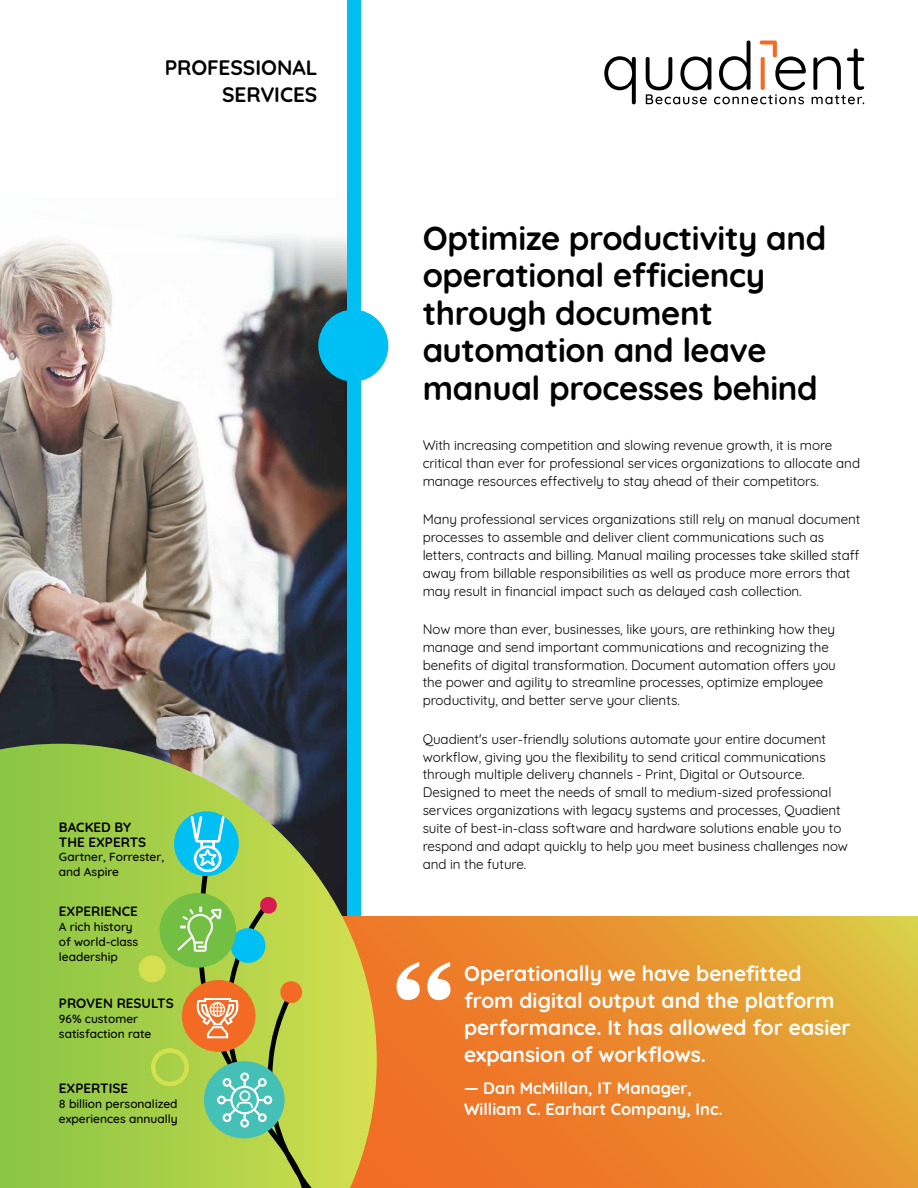
<style>
.page{position:relative;width:918px;height:1188px;background:#fff}
.page>*{position:absolute;margin:0;border:0;box-sizing:border-box;transform-origin:0 0}
.t1{font:700 33px/37.5px "Quicksand";letter-spacing:-.01em;color:#000}
.t2{font:700 21px/27px "Quicksand";letter-spacing:-.005em;color:#fff}
.t3{font:700 20.85px/26.8px "Quicksand";letter-spacing:-.005em;color:#000;text-align:right}
.t4{font:700 16.5px/21px "Quicksand";color:#fff}
.t5{font:13.5px/18px "Quicksand";letter-spacing:-.005em;color:#000}
.t6{font:700 13.5px/15px "Quicksand";color:#000}
.t7{font:500 12px/15px "Quicksand";color:#000}
</style>
<div class="page">
<img style="left:0;top:236px;width:347px;height:508px">
<div style="left:347px;top:0;width:13px;height:1188px;background:#00c0f3"></div>
<svg style="left:451px;top:917px;width:467px;height:271px;background:#e8912f"></svg>
<svg style="left:604px;top:56px;width:32px;height:48px"></svg>
<svg style="left:646px;top:41px;width:160px;height:63px"></svg>
<svg style="left:812px;top:49px;width:52px;height:55px"></svg>
<svg style="left:0;top:744px;width:361px;height:444px;background:#90bd4d"></svg>
<div style="left:318px;top:310px;width:70px;height:72px;background:#00c0f3;border-radius:50%"></div>
<svg style="left:174px;top:811px;width:65px;height:65px"></svg>
<svg style="left:137px;top:816px;width:314px;height:372px;background:#b7b95e"></svg>
<h3 class="t3" style="left:165px;top:52px;width:154px">PROFESSIONAL<br>SERVICES</h3>
<p class="t6" style="left:59px;top:818px;width:89px">BACKED BY<br>THE EXPERTS</p>
<p class="t7" style="left:59px;top:849px;width:107px">Gartner, Forrester, and Aspire</p>
<p class="t6" style="left:59px;top:903px;width:80px">EXPERIENCE</p>
<p class="t7" style="left:59px;top:918px;width:81px">A rich history of world-class leadership</p>
<p class="t6" style="left:59px;top:995px;width:116px">PROVEN RESULTS</p>
<p class="t7" style="left:59px;top:1010px;width:94px">96% customer satisfaction rate</p>
<p class="t6" style="left:59px;top:1079px;width:71px">EXPERTISE</p>
<p class="t7" style="left:59px;top:1095px;width:120px">8 billion personalized experiences annually</p>
<h1 class="t1" style="left:423px;top:217px;width:405px">Optimize productivity and operational efficiency through document automation and leave manual processes behind</h1>
<p class="t5" style="left:423px;top:435px;width:439px">With increasing competition and slowing revenue growth, it is more critical than ever for professional services organizations to allocate and manage resources effectively to stay ahead of their competitors.</p>
<p class="t5" style="left:423px;top:509px;width:439px">Many professional services organizations still rely on manual document processes to assemble and deliver client communications such as letters, contracts and billing. Manual mailing processes take skilled staff away from billable responsibilities as well as produce more errors that may result in financial impact such as delayed cash collection.</p>
<p class="t5" style="left:423px;top:619px;width:415px">Now more than ever, businesses, like yours, are rethinking how they manage and send important communications and recognizing the benefits of digital transformation. Document automation offers you the power and agility to streamline processes, optimize employee productivity, and better serve your clients.</p>
<p class="t5" style="left:423px;top:728px;width:427px">Quadient's user-friendly solutions automate your entire document workflow, giving you the flexibility to send critical communications through multiple delivery channels - Print, Digital or Outsource.<br>Designed to meet the needs of small to medium-sized professional services organizations with legacy systems and processes, Quadient suite of best-in-class software and hardware solutions enable you to respond and adapt quickly to help you meet business challenges now and in the future.</p>
<h2 class="t2" style="left:464px;top:958px;width:388px">Operationally we have benefitted from digital output and the platform performance. It has allowed for easier expansion of workflows.</h2>
<p class="t4" style="left:464px;top:1076px;width:260px">— Dan McMillan, IT Manager,<br>William C. Earhart Company, Inc.</p>
</div>
